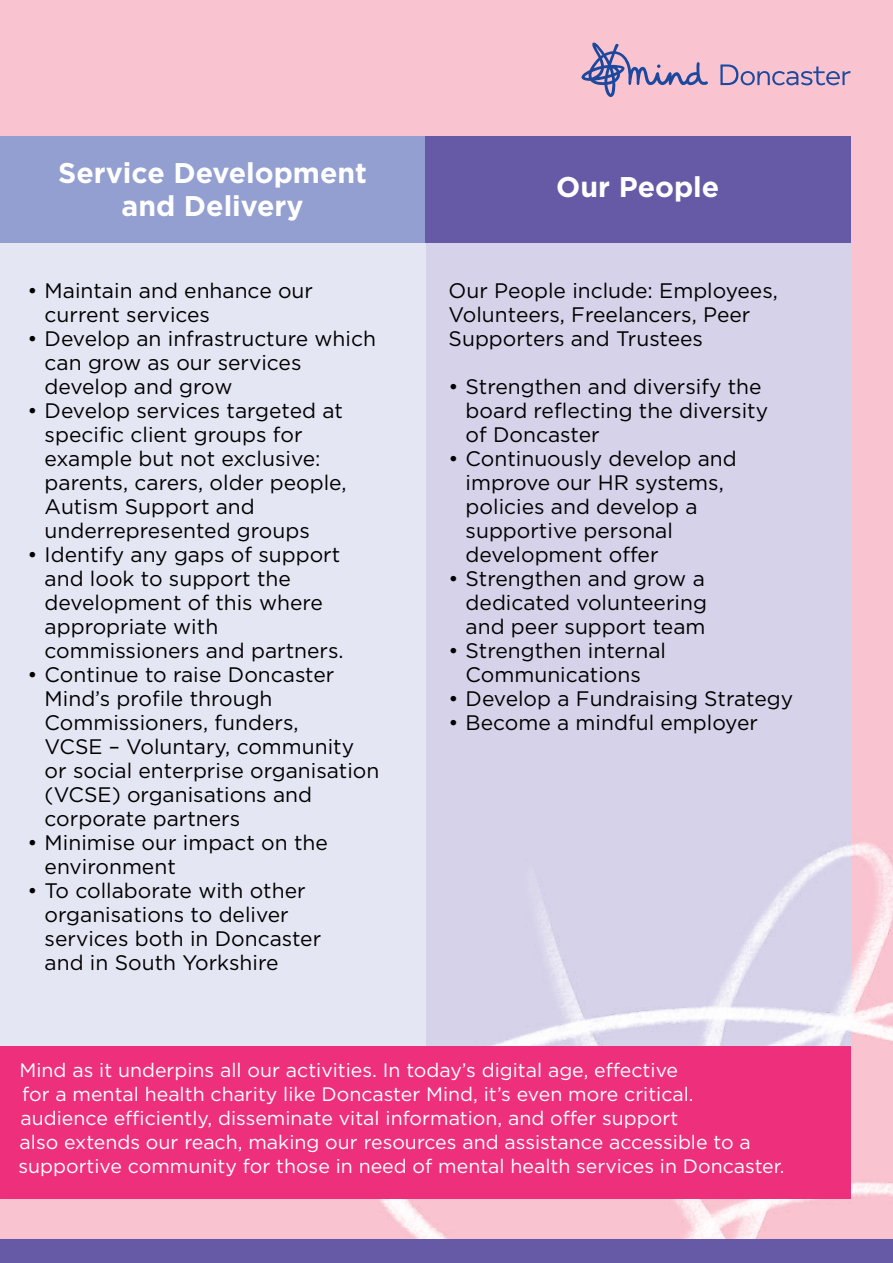
<style>
.page{position:relative;width:893px;height:1263px;background:#fff}
.page>*{position:absolute;margin:0;border:0;box-sizing:border-box;transform-origin:0 0}
.t1{font:700 28.5px/33px "Gotham";color:#fff;text-align:center}
.t2{font:21px/24px "Gotham";color:#000}
.t3{font:19.5px/24px "Gotham";color:#fff}
</style>
<div class="page">
<div style="left:0;top:0;width:893px;height:1258px;background:#f9c4d0"></div>
<div style="left:425px;top:242px;width:425px;height:957px;background:#d6d2e9"></div>
<svg style="left:581px;top:43px;width:127px;height:54px"></svg>
<svg style="left:720px;top:64px;width:130px;height:21px"></svg>
<div style="left:0;top:242px;width:425px;height:957px;background:#e4e6f4"></div>
<div style="left:0;top:136px;width:425px;height:106px;background:#929fd0"></div>
<div style="left:425px;top:136px;width:425px;height:106px;background:#665aa7"></div>
<img style="left:380px;top:808px;width:513px;height:431px">
<div style="left:0;top:1239px;width:893px;height:24px;background:#665aa7"></div>
<div style="left:0;top:1046px;width:850px;height:153px;background:#ee2f7c"></div>
<h1 class="t1" style="left:58px;top:157px;width:310px">Service Development and Delivery</h1>
<p class="t2" style="left:45px;top:278px;width:270px;text-indent:-17px">• Maintain and enhance our current services</p>
<p class="t2" style="left:45px;top:326px;width:333px;text-indent:-17px">• Develop an infrastructure which can grow as our services develop and grow</p>
<p class="t2" style="left:45px;top:398px;width:303px;text-indent:-17px">• Develop services targeted at specific client groups for example but not exclusive: parents, carers, older people,<br>Autism Support and underrepresented groups</p>
<p class="t2" style="left:45px;top:542px;width:301px;text-indent:-17px">• Identify any gaps of support and look to support the development of this where appropriate with commissioners and partners.</p>
<p class="t2" style="left:45px;top:662px;width:336px;text-indent:-17px">• Continue to raise Doncaster<br>Mind’s profile through<br>Commissioners, funders,<br>VCSE – Voluntary, community or social enterprise organisation (VCSE) organisations and corporate partners</p>
<p class="t2" style="left:45px;top:830px;width:285px;text-indent:-17px">• Minimise our impact on the environment</p>
<p class="t2" style="left:45px;top:878px;width:278px;text-indent:-17px">• To collaborate with other organisations to deliver services both in Doncaster and in South Yorkshire</p>
<h1 class="t1" style="left:556px;top:170px;width:165px">Our People</h1>
<p class="t2" style="left:449px;top:278px;width:331px">Our People include: Employees,<br>Volunteers, Freelancers, Peer<br>Supporters and Trustees</p>
<p class="t2" style="left:466px;top:374px;width:304px;text-indent:-17px">• Strengthen and diversify the board reflecting the diversity of Doncaster</p>
<p class="t2" style="left:466px;top:446px;width:273px;text-indent:-17px">• Continuously develop and improve our HR systems, policies and develop a supportive personal development offer</p>
<p class="t2" style="left:466px;top:566px;width:243px;text-align:justify;text-indent:-17px">• Strengthen and grow a dedicated volunteering and peer support team</p>
<p class="t2" style="left:449px;top:638px;width:219px;text-align:center">• Strengthen internal<br>Communications</p>
<p class="t2" style="left:449px;top:686px;width:346px">• Develop a Fundraising Strategy</p>
<p class="t2" style="left:449px;top:710px;width:311px">• Become a mindful employer</p>
<p class="t3" style="left:19px;top:1058px;width:768px">Mind as it underpins all our activities. In today’s digital age, effective<br>for a mental health charity like Doncaster Mind, it’s even more critical.<br>audience efficiently, disseminate vital information, and offer support<br>also extends our reach, making our resources and assistance accessible to a supportive community for those in need of mental health services in Doncaster.</p>
</div>
